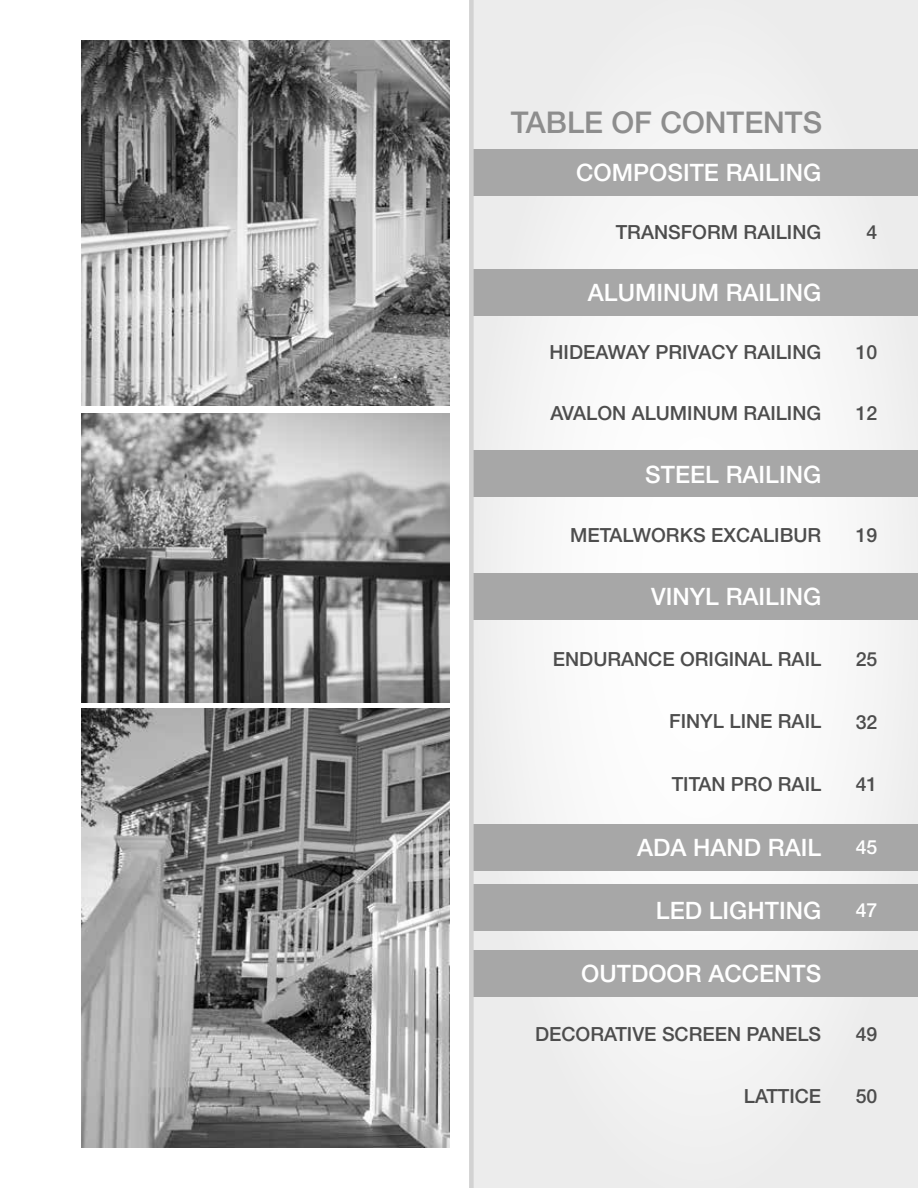
<style>
.page{position:relative;width:918px;height:1188px;background:#fff}
.page>*{position:absolute;margin:0;border:0;box-sizing:border-box;transform-origin:0 0}
.t1{font:500 30px "Helvetica Neue LT Std";color:#8d8d8d}
.t2{font:500 24px "Helvetica Neue LT Std";color:#fff}
.t3{font:500 19.5px "Helvetica Neue LT Std";color:#4d4d4d}
.t4{font:500 19.5px "Helvetica Neue LT Std";color:#fff}
</style>
<div class="page">
<div style="left:469px;top:0;width:449px;height:1188px;background:#f3f3f3"></div>
<img style="left:81px;top:41px;width:369px;height:364px">
<img style="left:81px;top:413px;width:369px;height:289px">
<img style="left:81px;top:709px;width:369px;height:438px">
<div style="left:474px;top:149px;width:444px;height:47px;background:#a7a7a7"></div>
<div style="left:474px;top:269px;width:444px;height:47px;background:#a7a7a7"></div>
<div style="left:474px;top:450px;width:444px;height:46px;background:#a7a7a7"></div>
<div style="left:474px;top:573px;width:444px;height:47px;background:#a7a7a7"></div>
<div style="left:474px;top:885px;width:444px;height:46px;background:#a7a7a7"></div>
<div style="left:474px;top:950px;width:444px;height:47px;background:#a7a7a7"></div>
<div style="left:474px;top:824px;width:444px;height:47px;background:#a7a7a7"></div>
<div style="left:469px;top:0;width:5px;height:1188px;background:#d2d2d2"></div>
<h1 class="t1" style="left:511px;top:105px;width:313px">TABLE OF CONTENTS</h1>
<p class="t2" style="left:576px;top:158px;width:246px">COMPOSITE RAILING</p>
<p class="t3" style="left:616px;top:221px;width:207px">TRANSFORM RAILING</p>
<p class="t2" style="left:588px;top:278px;width:235px">ALUMINUM RAILING</p>
<p class="t3" style="left:550px;top:341px;width:273px">HIDEAWAY PRIVACY RAILING</p>
<p class="t3" style="left:551px;top:402px;width:272px">AVALON ALUMINUM RAILING</p>
<p class="t2" style="left:645px;top:460px;width:178px">STEEL RAILING</p>
<p class="t3" style="left:570px;top:524px;width:253px">METALWORKS EXCALIBUR</p>
<p class="t2" style="left:651px;top:582px;width:172px">VINYL RAILING</p>
<p class="t3" style="left:553px;top:647px;width:270px">ENDURANCE ORIGINAL RAIL</p>
<p class="t3" style="left:669px;top:710px;width:154px">FINYL LINE RAIL</p>
<p class="t3" style="left:672px;top:773px;width:151px">TITAN PRO RAIL</p>
<p class="t2" style="left:637px;top:833px;width:186px">ADA HAND RAIL</p>
<p class="t2" style="left:656px;top:896px;width:167px">LED LIGHTING</p>
<p class="t2" style="left:581px;top:959px;width:242px">OUTDOOR ACCENTS</p>
<p class="t3" style="left:535px;top:1022px;width:288px">DECORATIVE SCREEN PANELS</p>
<p class="t3" style="left:744px;top:1085px;width:79px">LATTICE</p>
<p class="t3" style="left:867px;top:221px;width:12px">4</p>
<p class="t3" style="left:856px;top:341px;width:23px">10</p>
<p class="t3" style="left:856px;top:402px;width:23px">12</p>
<p class="t3" style="left:856px;top:524px;width:23px">19</p>
<p class="t3" style="left:856px;top:647px;width:23px">25</p>
<p class="t3" style="left:856px;top:710px;width:23px">32</p>
<p class="t3" style="left:856px;top:773px;width:23px">41</p>
<p class="t4" style="left:856px;top:836px;width:23px">45</p>
<p class="t4" style="left:856px;top:899px;width:23px">47</p>
<p class="t3" style="left:856px;top:1022px;width:23px">49</p>
<p class="t3" style="left:856px;top:1085px;width:23px">50</p>
</div>
